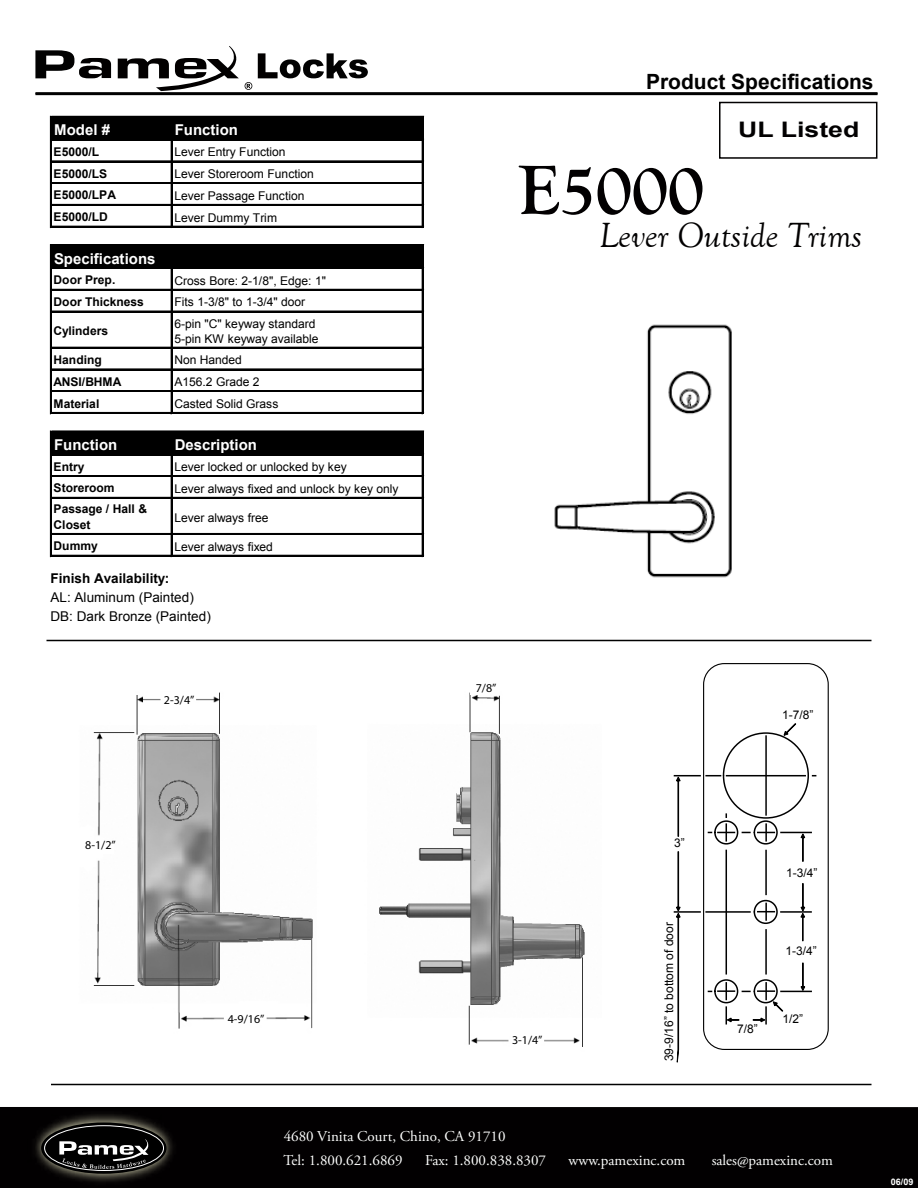
<style>
.page{position:relative;width:918px;height:1188px;background:#fff}
.page>*{position:absolute;margin:0;border:0;box-sizing:border-box;transform-origin:0 0}
.t1{font:700 72px "Goudy Old Style T";color:#020001}
.t2{font:italic 36px "Goudy Old Style T";color:#020001}
.t3{font:700 21.45px "Arial";color:#020001;scale:1.25 1}
.t4{font:700 21px "Arial";color:#010101}
.t5{font:15px "Adobe Garamond Pro";color:#fff}
.t6{font:700 14.85px "Arial";letter-spacing:.005em;color:#fff}
.t7{font:13.5px/18.5px "Arial";letter-spacing:.005em;color:#000}
.t8{font:700 13.5px "Arial";color:#000}
.t9{font:12px/15.3px "Arial";letter-spacing:-.005em;color:#000}
.t10{font:700 12px/16px "Arial";color:#000}
.t11{font:12px "Myriad Pro";color:#000}
.t12{font:700 9px "Arial";color:#fff}
</style>
<div class="page">
<img style="left:93px;top:692px;width:492px;height:355px">
<div style="left:0;top:1107px;width:918px;height:81px;background:#020001"></div>
<img style="left:35px;top:1114px;width:138px;height:68px">
<svg style="left:41px;top:1122px;width:126px;height:52px"></svg>
<div style="left:44px;top:1125px;width:120px;height:46px;border:1px solid #fff;border-radius:50%"></div>
<svg style="left:59px;top:1139px;width:90px;height:30px"></svg>
<hr style="left:35px;top:92px;width:843px;height:3px;background:#010101">
<svg style="left:35px;top:50px;width:76px;height:28px"></svg>
<svg style="left:118px;top:46px;width:121px;height:45px"></svg>
<svg style="left:258px;top:53px;width:110px;height:25px"></svg>
<svg style="left:245px;top:82px;width:7px;height:8px"></svg>
<hr style="left:51px;top:1084px;width:821px;height:1px;background:#010101">
<hr style="left:46px;top:640px;width:826px;height:1px;background:#010101">
<div style="left:719px;top:102px;width:158px;height:57px;border:2px solid #020001"></div>
<div style="left:51px;top:117px;width:372px;height:23px;background:#000"></div>
<div style="left:51px;top:245px;width:372px;height:23px;background:#000"></div>
<div style="left:51px;top:432px;width:372px;height:23px;background:#000"></div>
<hr style="left:50px;top:116px;width:2px;height:112px;background:#000">
<hr style="left:171px;top:118px;width:2px;height:110px;background:#000">
<hr style="left:422px;top:118px;width:2px;height:110px;background:#000">
<hr style="left:50px;top:245px;width:2px;height:169px;background:#000">
<hr style="left:171px;top:246px;width:2px;height:168px;background:#000">
<hr style="left:422px;top:246px;width:2px;height:168px;background:#000">
<hr style="left:50px;top:431px;width:2px;height:126px;background:#000">
<hr style="left:171px;top:432px;width:2px;height:125px;background:#000">
<hr style="left:422px;top:432px;width:2px;height:125px;background:#000">
<hr style="left:52px;top:116px;width:372px;height:2px;background:#000">
<hr style="left:52px;top:139px;width:372px;height:2px;background:#000">
<hr style="left:52px;top:161px;width:372px;height:1px;background:#000">
<hr style="left:52px;top:182px;width:372px;height:1px;background:#000">
<hr style="left:52px;top:183px;width:372px;height:1px;background:#000">
<hr style="left:52px;top:204px;width:372px;height:2px;background:#000">
<hr style="left:52px;top:226px;width:372px;height:2px;background:#000">
<hr style="left:52px;top:244px;width:372px;height:1px;background:#000">
<hr style="left:52px;top:245px;width:372px;height:1px;background:#000">
<hr style="left:52px;top:268px;width:372px;height:1px;background:#000">
<hr style="left:52px;top:289px;width:372px;height:2px;background:#000">
<hr style="left:52px;top:311px;width:372px;height:1px;background:#000">
<hr style="left:52px;top:347px;width:372px;height:2px;background:#000">
<hr style="left:52px;top:369px;width:372px;height:1px;background:#000">
<hr style="left:52px;top:390px;width:372px;height:1px;background:#000">
<hr style="left:52px;top:391px;width:372px;height:1px;background:#000">
<hr style="left:52px;top:412px;width:372px;height:2px;background:#000">
<hr style="left:52px;top:431px;width:372px;height:1px;background:#000">
<hr style="left:52px;top:475px;width:372px;height:1px;background:#000">
<hr style="left:52px;top:476px;width:372px;height:1px;background:#000">
<hr style="left:52px;top:497px;width:372px;height:2px;background:#000">
<hr style="left:52px;top:533px;width:372px;height:2px;background:#000">
<hr style="left:52px;top:555px;width:372px;height:2px;background:#000">
<div style="left:703px;top:663px;width:126px;height:387px;border:1px solid #000;border-radius:21px"></div>
<div style="left:714px;top:979px;width:24px;height:24px;border:1px solid #000;border-radius:50%"></div>
<div style="left:754px;top:900px;width:24px;height:24px;border:2px solid #000;border-radius:50%"></div>
<div style="left:714px;top:820px;width:24px;height:25px;border:2px solid #000;border-radius:50%"></div>
<div style="left:754px;top:979px;width:24px;height:24px;border:2px solid #000;border-radius:50%"></div>
<div style="left:754px;top:820px;width:24px;height:25px;border:2px solid #000;border-radius:50%"></div>
<svg style="left:757px;top:823px;width:18px;height:19px"></svg>
<svg style="left:757px;top:903px;width:18px;height:18px"></svg>
<hr style="left:780px;top:832px;width:32px;height:1px;background:#000">
<hr style="left:780px;top:991px;width:32px;height:1px;background:#000">
<hr style="left:780px;top:911px;width:32px;height:2px;background:#000">
<hr style="left:726px;top:850px;width:1px;height:125px;background:#000">
<hr style="left:765px;top:929px;width:2px;height:46px;background:#000">
<hr style="left:765px;top:850px;width:2px;height:45px;background:#000">
<hr style="left:765px;top:735px;width:2px;height:81px;background:#000">
<hr style="left:726px;top:775px;width:80px;height:1px;background:#000">
<hr style="left:674px;top:911px;width:27px;height:2px;background:#000">
<hr style="left:705px;top:911px;width:46px;height:2px;background:#000">
<svg style="left:801px;top:963px;width:4px;height:28px"></svg>
<svg style="left:801px;top:883px;width:4px;height:58px"></svg>
<svg style="left:801px;top:833px;width:4px;height:29px"></svg>
<svg style="left:674px;top:775px;width:61px;height:67px"></svg>
<svg style="left:676px;top:851px;width:4px;height:211px"></svg>
<svg style="left:784px;top:724px;width:12px;height:12px"></svg>
<svg style="left:708px;top:982px;width:75px;height:43px"></svg>
<img style="left:554px;top:324px;width:178px;height:254px">
<div style="left:164px;top:692px;width:29px;height:13px;background:#fff"></div>
<div style="left:85px;top:841px;width:29px;height:13px;background:#fff"></div>
<div style="left:229px;top:1012px;width:34px;height:13px;background:#fff"></div>
<div style="left:512px;top:1035px;width:29px;height:12px;background:#fff"></div>
<div style="left:470px;top:682px;width:29px;height:12px;background:#fff"></div>
<h3 class="t4" style="left:646px;top:67px;width:229px">Product Specifications</h3>
<p class="t6" style="left:54px;top:120px;width:58px">Model #</p>
<p class="t6" style="left:175px;top:120px;width:65px">Function</p>
<h3 class="t3" style="left:738px;top:116px;width:98px">UL Listed</h3>
<p class="t10" style="left:54px;top:144px;width:47px">E5000/L</p>
<p class="t9" style="left:174px;top:145px;width:113px">Lever Entry Function</p>
<p class="t10" style="left:54px;top:166px;width:55px">E5000/LS</p>
<p class="t9" style="left:174px;top:166px;width:141px">Lever Storeroom Function</p>
<p class="t10" style="left:54px;top:188px;width:64px">E5000/LPA</p>
<p class="t9" style="left:174px;top:188px;width:132px">Lever Passage Function</p>
<p class="t10" style="left:54px;top:209px;width:56px">E5000/LD</p>
<p class="t9" style="left:174px;top:210px;width:104px">Lever Dummy Trim</p>
<p class="t6" style="left:54px;top:249px;width:103px">Specifications</p>
<p class="t10" style="left:54px;top:273px;width:63px">Door Prep.</p>
<p class="t9" style="left:174px;top:273px;width:153px">Cross Bore: 2-1/8", Edge: 1"</p>
<p class="t10" style="left:54px;top:294px;width:92px">Door Thickness</p>
<p class="t9" style="left:174px;top:295px;width:132px">Fits 1-3/8" to 1-3/4" door</p>
<p class="t10" style="left:54px;top:323px;width:56px">Cylinders</p>
<p class="t9" style="left:174px;top:316px;width:146px">6-pin "C" keyway standard<br>5-pin KW keyway available</p>
<p class="t10" style="left:54px;top:352px;width:50px">Handing</p>
<p class="t9" style="left:174px;top:353px;width:69px">Non Handed</p>
<p class="t10" style="left:54px;top:374px;width:69px">ANSI/BHMA</p>
<p class="t9" style="left:174px;top:374px;width:87px">A156.2 Grade 2</p>
<p class="t10" style="left:54px;top:396px;width:47px">Material</p>
<p class="t9" style="left:174px;top:396px;width:106px">Casted Solid Grass</p>
<p class="t6" style="left:54px;top:435px;width:65px">Function</p>
<p class="t6" style="left:175px;top:435px;width:84px">Description</p>
<p class="t10" style="left:54px;top:459px;width:32px">Entry</p>
<p class="t9" style="left:174px;top:459px;width:174px">Lever locked or unlocked by key</p>
<p class="t10" style="left:54px;top:481px;width:63px">Storeroom</p>
<p class="t9" style="left:174px;top:481px;width:226px">Lever always fixed and unlock by key only</p>
<p class="t10" style="left:54px;top:502px;width:95px">Passage / Hall &amp;<br>Closet</p>
<p class="t9" style="left:174px;top:510px;width:96px">Lever always free</p>
<p class="t10" style="left:54px;top:538px;width:46px">Dummy</p>
<p class="t9" style="left:174px;top:539px;width:100px">Lever always fixed</p>
<h1 class="t1" style="left:518px;top:150px;width:188px">E5000</h1>
<h2 class="t2" style="left:599px;top:216px;width:265px">Lever Outside Trims</h2>
<p class="t8" style="left:50px;top:569px;width:120px">Finish Availability:</p>
<p class="t7" style="left:50px;top:588px;width:162px">AL: Aluminum (Painted)<br>DB: Dark Bronze (Painted)</p>
<p class="t11" style="left:164px;top:692px;width:32px">2-3/4”</p>
<p class="t11" style="left:476px;top:681px;width:22px">7/8”</p>
<p class="t9" style="left:782px;top:707px;width:33px">1-7/8”</p>
<p class="t11" style="left:85px;top:838px;width:32px">8-1/2”</p>
<p class="t11" style="left:228px;top:1011px;width:38px">4-9/16”</p>
<p class="t11" style="left:512px;top:1033px;width:32px">3-1/4”</p>
<p class="t9" style="left:674px;top:835px;width:12px">3”</p>
<p class="t9" style="left:661px;top:1061px;width:140px;rotate:-90deg">39-9/16” to bottom of door</p>
<p class="t9" style="left:786px;top:865px;width:33px">1-3/4”</p>
<p class="t9" style="left:737px;top:1021px;width:22px">7/8”</p>
<p class="t9" style="left:786px;top:943px;width:33px">1-3/4”</p>
<p class="t9" style="left:783px;top:1011px;width:22px">1/2”</p>
<p class="t5" style="left:284px;top:1127px;width:223px">4680 Vinita Court, Chino, CA 91710</p>
<p class="t5" style="left:284px;top:1151px;width:121px">Tel: 1.800.621.6869</p>
<p class="t5" style="left:425px;top:1151px;width:123px">Fax: 1.800.838.8307</p>
<p class="t5" style="left:569px;top:1151px;width:118px">www.pamexinc.com</p>
<p class="t5" style="left:712px;top:1151px;width:123px">sales@pamexinc.com</p>
<p class="t12" style="left:891px;top:1176px;width:24px">06/09</p>
</div>
